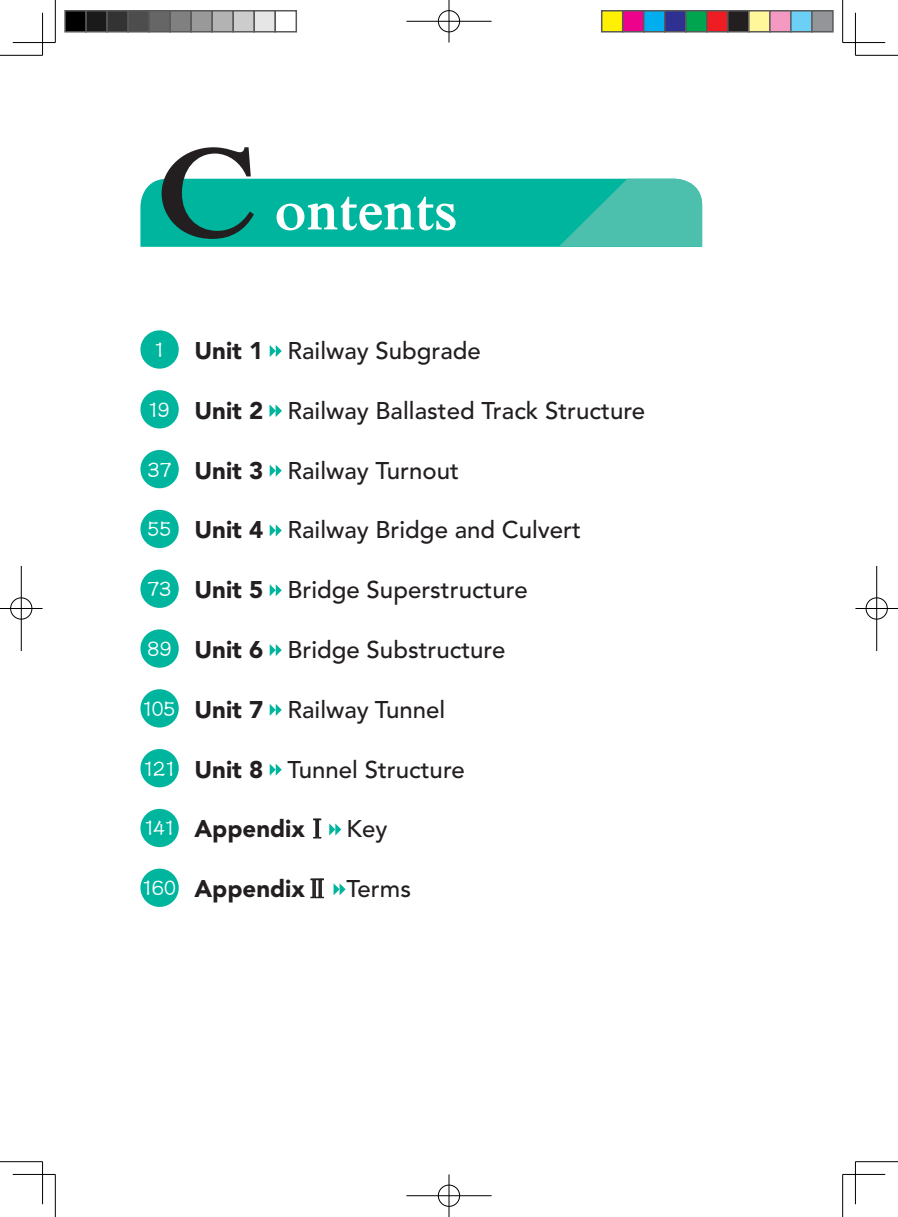
<style>
.page{position:relative;width:898px;height:1217px;background:#fff}
.page>*{position:absolute;margin:0;border:0;box-sizing:border-box;transform-origin:0 0}
.t1{font:600 130.05px "Times NRMT Pro";color:#231f20}
.t2{font:600 54px "Times NRMT Pro";color:#fff}
.答案Unit{font:500 24px "Avenir LT Pro";color:#231f20}
.答案Unit-2{font:900 24px "Avenir LT Pro";color:#231f20}
.t3{font:24px "FZSTJW GB1 0";color:#fff}
.s1{font-weight:900}
.s2{font-family:"FZSSK GBK1 0";font-weight:400}
.s3{font-weight:500}
</style>
<div class="page">
<svg style="left:313px;top:818px;width:8px;height:20px"></svg>
<svg style="left:310px;top:878px;width:14px;height:20px"></svg>
<div style="left:140px;top:330px;width:39px;height:38px;background:#00b59d;border-radius:50%"></div>
<svg style="left:269px;top:345px;width:12px;height:12px"></svg>
<div style="left:140px;top:390px;width:39px;height:38px;background:#00b59d;border-radius:50%"></div>
<svg style="left:269px;top:405px;width:12px;height:12px"></svg>
<div style="left:140px;top:450px;width:39px;height:38px;background:#00b59d;border-radius:50%"></div>
<svg style="left:269px;top:464px;width:12px;height:12px"></svg>
<div style="left:140px;top:509px;width:39px;height:39px;background:#00b59d;border-radius:50%"></div>
<svg style="left:269px;top:524px;width:12px;height:12px"></svg>
<div style="left:140px;top:569px;width:39px;height:38px;background:#00b59d;border-radius:50%"></div>
<svg style="left:269px;top:584px;width:12px;height:12px"></svg>
<div style="left:140px;top:629px;width:39px;height:38px;background:#00b59d;border-radius:50%"></div>
<svg style="left:269px;top:644px;width:12px;height:12px"></svg>
<div style="left:140px;top:689px;width:39px;height:38px;background:#00b59d;border-radius:50%"></div>
<svg style="left:269px;top:704px;width:12px;height:11px"></svg>
<div style="left:140px;top:748px;width:39px;height:39px;background:#00b59d;border-radius:50%"></div>
<svg style="left:269px;top:763px;width:12px;height:12px"></svg>
<div style="left:140px;top:808px;width:39px;height:38px;background:#00b59d;border-radius:50%"></div>
<svg style="left:329px;top:823px;width:12px;height:12px"></svg>
<div style="left:140px;top:868px;width:39px;height:38px;background:#00b59d;border-radius:50%"></div>
<svg style="left:333px;top:883px;width:12px;height:12px"></svg>
<svg style="left:140px;top:179px;width:562px;height:68px;background:#11b7a1"></svg>
<hr style="left:0;top:55px;width:43px;height:1px;background:#000">
<hr style="left:855px;top:55px;width:42px;height:1px;background:#000">
<hr style="left:0;top:1161px;width:43px;height:1px;background:#000">
<hr style="left:855px;top:1161px;width:42px;height:1px;background:#000">
<hr style="left:55px;top:0;width:1px;height:43px;background:#000">
<hr style="left:55px;top:1174px;width:1px;height:42px;background:#000">
<hr style="left:842px;top:0;width:1px;height:43px;background:#000">
<hr style="left:842px;top:1174px;width:1px;height:42px;background:#000">
<hr style="left:13px;top:42px;width:42px;height:1px;background:#000">
<hr style="left:842px;top:42px;width:42px;height:1px;background:#000">
<hr style="left:13px;top:1173px;width:42px;height:1px;background:#000">
<hr style="left:842px;top:1173px;width:42px;height:1px;background:#000">
<hr style="left:42px;top:13px;width:1px;height:42px;background:#000">
<hr style="left:42px;top:1161px;width:1px;height:42px;background:#000">
<hr style="left:854px;top:13px;width:1px;height:42px;background:#000">
<hr style="left:854px;top:1161px;width:1px;height:42px;background:#000">
<div style="left:437px;top:10px;width:23px;height:23px;border:2px solid #fff;border-radius:50%"></div>
<hr style="left:406px;top:20px;width:85px;height:2px;background:#fff">
<hr style="left:448px;top:0;width:2px;height:43px;background:#fff">
<div style="left:438px;top:10px;width:21px;height:22px;border:1px solid #000;border-radius:50%"></div>
<hr style="left:406px;top:21px;width:85px;height:1px;background:#000">
<hr style="left:448px;top:0;width:1px;height:43px;background:#000">
<div style="left:437px;top:1183px;width:23px;height:23px;border:2px solid #fff;border-radius:50%"></div>
<hr style="left:406px;top:1194px;width:85px;height:2px;background:#fff">
<hr style="left:448px;top:1174px;width:2px;height:42px;background:#fff">
<div style="left:438px;top:1184px;width:21px;height:22px;border:1px solid #000;border-radius:50%"></div>
<hr style="left:406px;top:1195px;width:85px;height:1px;background:#000">
<hr style="left:448px;top:1174px;width:1px;height:42px;background:#000">
<div style="left:10px;top:596px;width:23px;height:24px;border:2px solid #fff;border-radius:50%"></div>
<hr style="left:0;top:607px;width:43px;height:2px;background:#fff">
<hr style="left:20px;top:566px;width:2px;height:85px;background:#fff">
<div style="left:10px;top:597px;width:22px;height:22px;border:1px solid #000;border-radius:50%"></div>
<hr style="left:0;top:608px;width:43px;height:1px;background:#000">
<hr style="left:21px;top:566px;width:1px;height:85px;background:#000">
<div style="left:864px;top:596px;width:23px;height:24px;border:2px solid #fff;border-radius:50%"></div>
<hr style="left:855px;top:607px;width:42px;height:2px;background:#fff">
<hr style="left:875px;top:566px;width:2px;height:85px;background:#fff">
<div style="left:865px;top:597px;width:22px;height:22px;border:1px solid #000;border-radius:50%"></div>
<hr style="left:855px;top:608px;width:42px;height:1px;background:#000">
<hr style="left:876px;top:566px;width:1px;height:85px;background:#000">
<div style="left:65px;top:11px;width:21px;height:21px;background:#000"></div>
<div style="left:64px;top:10px;width:23px;height:23px;border:2px solid #595959"></div>
<div style="left:86px;top:11px;width:21px;height:21px;background:#1a1a1a"></div>
<div style="left:85px;top:10px;width:23px;height:23px;border:2px solid #595959"></div>
<div style="left:107px;top:11px;width:21px;height:21px;background:#333"></div>
<div style="left:106px;top:10px;width:23px;height:23px;border:2px solid #595959"></div>
<div style="left:128px;top:11px;width:21px;height:21px;background:#4d4d4d"></div>
<div style="left:127px;top:10px;width:23px;height:23px;border:2px solid #595959"></div>
<div style="left:149px;top:11px;width:21px;height:21px;background:#666"></div>
<div style="left:148px;top:10px;width:23px;height:23px;border:2px solid #595959"></div>
<div style="left:170px;top:11px;width:21px;height:21px;background:#808080"></div>
<div style="left:169px;top:10px;width:23px;height:23px;border:2px solid #595959"></div>
<div style="left:191px;top:11px;width:21px;height:21px;background:#999"></div>
<div style="left:190px;top:10px;width:23px;height:23px;border:2px solid #595959"></div>
<div style="left:212px;top:11px;width:21px;height:21px;background:#b3b3b3"></div>
<div style="left:211px;top:10px;width:23px;height:23px;border:2px solid #595959"></div>
<div style="left:233px;top:11px;width:21px;height:21px;background:#ccc"></div>
<div style="left:232px;top:10px;width:23px;height:23px;border:2px solid #595959"></div>
<div style="left:254px;top:11px;width:21px;height:21px;background:#e6e6e6"></div>
<div style="left:253px;top:10px;width:23px;height:23px;border:2px solid #595959"></div>
<div style="left:274px;top:10px;width:23px;height:23px;border:2px solid #595959"></div>
<div style="left:601px;top:11px;width:21px;height:21px;background:#fff101"></div>
<div style="left:600px;top:10px;width:23px;height:23px;border:2px solid #595959"></div>
<div style="left:622px;top:11px;width:21px;height:21px;background:#ed028c"></div>
<div style="left:621px;top:10px;width:23px;height:23px;border:2px solid #595959"></div>
<div style="left:643px;top:11px;width:21px;height:21px;background:#00aeef"></div>
<div style="left:642px;top:10px;width:23px;height:23px;border:2px solid #595959"></div>
<div style="left:664px;top:11px;width:21px;height:21px;background:#2e3092"></div>
<div style="left:663px;top:10px;width:23px;height:23px;border:2px solid #595959"></div>
<div style="left:685px;top:11px;width:21px;height:21px;background:#00a54f"></div>
<div style="left:684px;top:10px;width:23px;height:23px;border:2px solid #595959"></div>
<div style="left:706px;top:11px;width:21px;height:21px;background:#ee1d23"></div>
<div style="left:705px;top:10px;width:23px;height:23px;border:2px solid #595959"></div>
<div style="left:727px;top:11px;width:21px;height:21px;background:#231f20"></div>
<div style="left:726px;top:10px;width:23px;height:23px;border:2px solid #595959"></div>
<div style="left:748px;top:11px;width:21px;height:21px;background:#fff79a"></div>
<div style="left:747px;top:10px;width:23px;height:23px;border:2px solid #595959"></div>
<div style="left:769px;top:11px;width:21px;height:21px;background:#f499c2"></div>
<div style="left:768px;top:10px;width:23px;height:23px;border:2px solid #595959"></div>
<div style="left:790px;top:11px;width:21px;height:21px;background:#6bcff6"></div>
<div style="left:789px;top:10px;width:23px;height:23px;border:2px solid #595959"></div>
<div style="left:811px;top:11px;width:21px;height:21px;background:#939598"></div>
<div style="left:810px;top:10px;width:23px;height:23px;border:2px solid #595959"></div>
<p class="t1" style="left:156px;top:116px;width:102px">C</p>
<p class="t2" style="left:274px;top:179px;width:184px">ontents</p>
<p class="t3" style="left:155px;top:336px;width:10px">1</p>
<p class="t3" style="left:149px;top:396px;width:22px">19</p>
<p class="t3" style="left:147px;top:456px;width:26px">37</p>
<p class="t3" style="left:147px;top:515px;width:25px">55</p>
<p class="t3" style="left:147px;top:575px;width:26px">73</p>
<p class="t3" style="left:147px;top:635px;width:26px">89</p>
<p class="t3" style="left:143px;top:695px;width:34px">105</p>
<p class="t3" style="left:144px;top:754px;width:32px">121</p>
<p class="t3" style="left:145px;top:814px;width:30px">141</p>
<p class="t3" style="left:143px;top:874px;width:34px">160</p>
<p class="答案Unit" style="left:194px;top:336px;width:288px"><span class="s1">Unit 1</span> Railway Subgrade</p>
<p class="答案Unit" style="left:194px;top:396px;width:452px"><span class="s1">Unit 2</span> Railway Ballasted Track Structure</p>
<p class="答案Unit" style="left:194px;top:456px;width:266px"><span class="s1">Unit 3</span> Railway Turnout</p>
<p class="答案Unit" style="left:194px;top:515px;width:388px"><span class="s1">Unit 4</span> Railway Bridge and Culvert</p>
<p class="答案Unit" style="left:194px;top:575px;width:334px"><span class="s1">Unit 5</span> Bridge Superstructure</p>
<p class="答案Unit" style="left:194px;top:635px;width:312px"><span class="s1">Unit 6</span> Bridge Substructure</p>
<p class="答案Unit" style="left:194px;top:695px;width:252px"><span class="s1">Unit 7</span> Railway Tunnel</p>
<p class="答案Unit" style="left:194px;top:754px;width:272px"><span class="s1">Unit 8</span> Tunnel Structure</p>
<p class="答案Unit-2" style="left:194px;top:814px;width:194px">Appendix <span class="s2">Ⅰ</span> <span class="s3">Key</span></p>
<p class="答案Unit-2" style="left:194px;top:874px;width:218px">Appendix <span class="s2">Ⅱ</span> <span class="s3">Terms</span></p>
</div>
